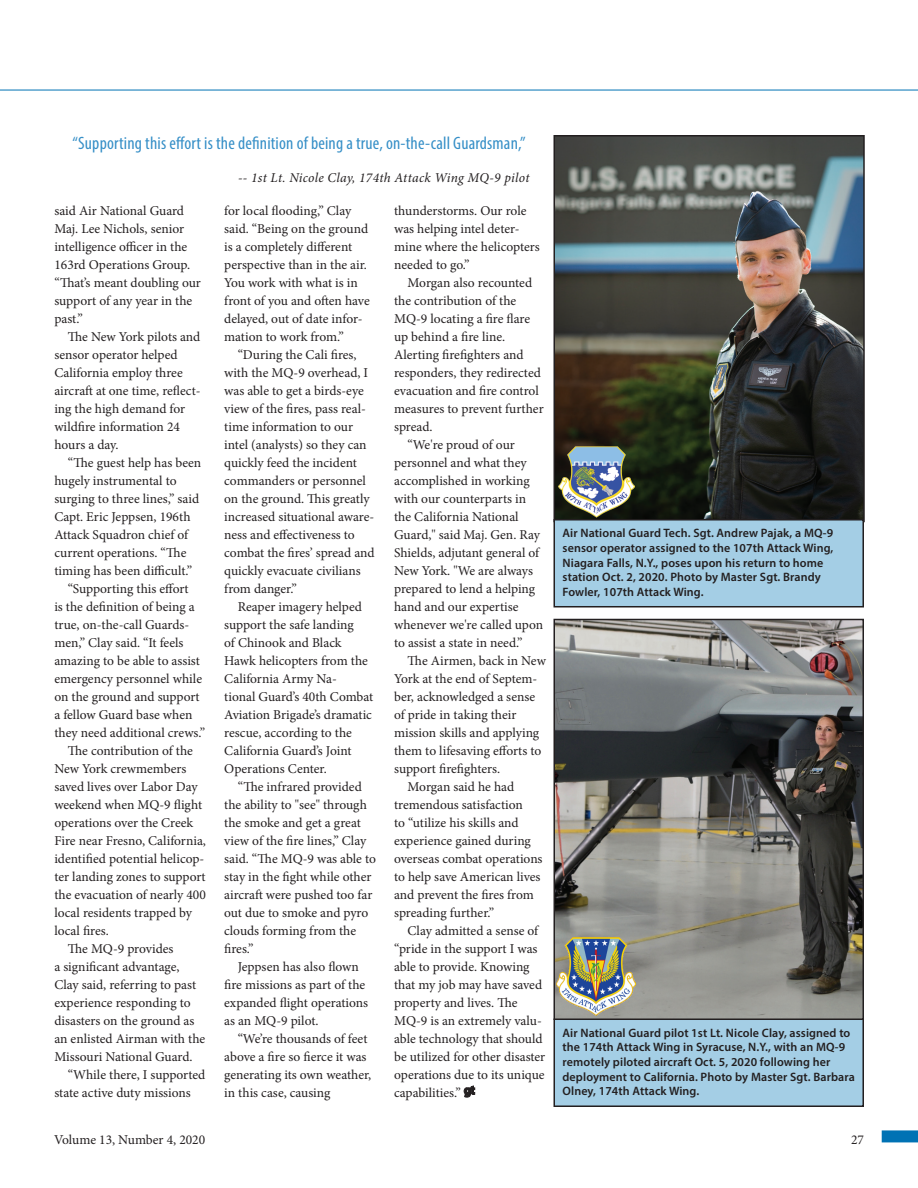
<style>
.page{position:relative;width:918px;height:1188px;background:#fff}
.page>*{position:absolute;margin:0;border:0;box-sizing:border-box;transform-origin:0 0}
.t1{font:condensed 18px "Myriad Pro";letter-spacing:.01em;color:#368fc7}
.t2{font:13.5px/18px "Minion Pro";color:#231f20}
.t3{font:italic 13.5px "Minion Pro";letter-spacing:.015em;color:#231f20}
.t4{font:600 12.15px/14.5px "Myriad Pro";letter-spacing:.01em;color:#231f20}
</style>
<div class="page">
<hr style="left:0;top:90px;width:918px;height:1px;background:#0072b4">
<div style="left:882px;top:1130px;width:36px;height:12px;background:#0072b4"></div>
<div style="left:554px;top:1019px;width:309px;height:87px;background:#a4cee5"></div>
<div style="left:554px;top:1018px;width:310px;height:89px;border:2px solid #231f20"></div>
<img style="left:557px;top:138px;width:305px;height:381px">
<div style="left:554px;top:135px;width:311px;height:387px;border:2px solid #231f20"></div>
<img style="left:557px;top:622px;width:304px;height:395px">
<div style="left:554px;top:619px;width:310px;height:401px;border:2px solid #231f20"></div>
<svg style="left:464px;top:1086px;width:11px;height:12px"></svg>
<div style="left:554px;top:520px;width:309px;height:87px;background:#a4cee5"></div>
<div style="left:554px;top:519px;width:310px;height:88px;border:2px solid #231f20"></div>
<img style="left:558px;top:444px;width:76px;height:76px">
<img style="left:556px;top:938px;width:80px;height:78px">
<h1 class="t1" style="left:72px;top:132px;width:455px">“Supporting this effort is the definition of being a true, on-the-call Guardsman,”</h1>
<p class="t3" style="left:238px;top:169px;width:293px">-- 1st Lt. Nicole Clay, 174th Attack Wing MQ-9 pilot</p>
<p class="t2" style="left:54px;top:202px;width:148px">said Air National Guard<br>Maj. Lee Nichols, senior intelligence officer in the<br>163rd Operations Group. “That’s meant doubling our support of any year in the past.”</p>
<p class="t2" style="left:54px;top:328px;width:148px;text-indent:14px">The New York pilots and sensor operator helped<br>California employ three aircraft at one time, reflect&shy;ing the high demand for wildfire information 24 hours a day.</p>
<p class="t2" style="left:68px;top:454px;width:135px">“The guest help has been</p>
<p class="t2" style="left:54px;top:472px;width:124px">hugely instrumental to</p>
<p class="t2" style="left:54px;top:490px;width:146px">surging to three lines,” said</p>
<p class="t2" style="left:54px;top:508px;width:138px">Capt. Eric Jeppsen, 196th</p>
<p class="t2" style="left:54px;top:526px;width:137px">Attack Squadron chief of</p>
<p class="t2" style="left:54px;top:544px;width:134px">current operations. “The</p>
<p class="t2" style="left:54px;top:562px;width:139px">timing has been difficult.”</p>
<p class="t2" style="left:68px;top:580px;width:122px">“Supporting this effort</p>
<p class="t2" style="left:54px;top:598px;width:142px">is the definition of being a</p>
<p class="t2" style="left:54px;top:616px;width:136px">true, on-the-call Guards-</p>
<p class="t2" style="left:54px;top:634px;width:131px">men,” Clay said. “It feels</p>
<p class="t2" style="left:54px;top:652px;width:147px">amazing to be able to assist</p>
<p class="t2" style="left:54px;top:670px;width:149px">emergency personnel while</p>
<p class="t2" style="left:54px;top:688px;width:147px">on the ground and support</p>
<p class="t2" style="left:54px;top:706px;width:140px">a fellow Guard base when</p>
<p class="t2" style="left:54px;top:724px;width:152px">they need additional crews.”</p>
<p class="t2" style="left:68px;top:742px;width:127px">The contribution of the</p>
<p class="t2" style="left:54px;top:760px;width:134px">New York crewmembers</p>
<p class="t2" style="left:54px;top:778px;width:145px">saved lives over Labor Day</p>
<p class="t2" style="left:54px;top:796px;width:149px">weekend when MQ-9 flight</p>
<p class="t2" style="left:54px;top:814px;width:140px">operations over the Creek</p>
<p class="t2" style="left:54px;top:832px;width:153px">Fire near Fresno, California,</p>
<p class="t2" style="left:54px;top:850px;width:151px">identified potential helicop-</p>
<p class="t2" style="left:54px;top:868px;width:153px">ter landing zones to support</p>
<p class="t2" style="left:54px;top:886px;width:153px">the evacuation of nearly 400</p>
<p class="t2" style="left:54px;top:904px;width:139px">local residents trapped by</p>
<p class="t2" style="left:54px;top:922px;width:56px">local fires.</p>
<p class="t2" style="left:68px;top:940px;width:107px">The MQ-9 provides</p>
<p class="t2" style="left:54px;top:958px;width:127px">a significant advantage,</p>
<p class="t2" style="left:54px;top:976px;width:143px">Clay said, referring to past</p>
<p class="t2" style="left:54px;top:994px;width:138px">experience responding to</p>
<p class="t2" style="left:54px;top:1012px;width:142px">disasters on the ground as</p>
<p class="t2" style="left:54px;top:1030px;width:152px">an enlisted Airman with the</p>
<p class="t2" style="left:54px;top:1048px;width:140px">Missouri National Guard.</p>
<p class="t2" style="left:68px;top:1066px;width:139px">“While there, I supported</p>
<p class="t2" style="left:54px;top:1084px;width:138px">state active duty missions</p>
<p class="t2" style="left:224px;top:202px;width:147px">for local flooding,” Clay said. “Being on the ground is a completely different perspective than in the air.<br>You work with what is in front of you and often have delayed, out of date infor&shy;mation to work from.”</p>
<p class="t2" style="left:224px;top:346px;width:152px;text-indent:14px">“During the Cali fires, with the MQ-9 overhead, I was able to get a birds-eye view of the fires, pass real&shy;time information to our intel (analysts) so they can quickly feed the incident commanders or personnel on the ground. This greatly increased situational aware&shy;ness and effectiveness to combat the fires’ spread and quickly evacuate civilians from danger.”</p>
<p class="t2" style="left:224px;top:598px;width:151px;text-indent:14px">Reaper imagery helped support the safe landing<br>of Chinook and Black<br>Hawk helicopters from the<br>California Army Na-<br>tional Guard’s 40th Combat<br>Aviation Brigade’s dramatic rescue, according to the<br>California Guard’s Joint<br>Operations Center.</p>
<p class="t2" style="left:224px;top:778px;width:153px;text-indent:14px">“The infrared provided the ability to "see" through the smoke and get a great view of the fire lines,” Clay said. “The MQ-9 was able to stay in the fight while other aircraft were pushed too far out due to smoke and pyro clouds forming from the fires.”</p>
<p class="t2" style="left:224px;top:958px;width:145px;text-indent:14px">Jeppsen has also flown fire missions as part of the expanded flight operations as an MQ-9 pilot.</p>
<p class="t2" style="left:224px;top:1030px;width:149px;text-indent:14px">“We’re thousands of feet above a fire so fierce it was generating its own weather, in this case, causing</p>
<p class="t2" style="left:394px;top:202px;width:147px">thunderstorms. Our role was helping intel deter&shy;mine where the helicopters needed to go.”</p>
<p class="t2" style="left:408px;top:274px;width:126px">Morgan also recounted</p>
<p class="t2" style="left:394px;top:292px;width:124px">the contribution of the</p>
<p class="t2" style="left:394px;top:310px;width:138px">MQ-9 locating a fire flare</p>
<p class="t2" style="left:394px;top:328px;width:113px">up behind a fire line.</p>
<p class="t2" style="left:394px;top:346px;width:131px">Alerting firefighters and</p>
<p class="t2" style="left:394px;top:364px;width:148px">responders, they redirected</p>
<p class="t2" style="left:394px;top:382px;width:146px">evacuation and fire control</p>
<p class="t2" style="left:394px;top:400px;width:151px">measures to prevent further</p>
<p class="t2" style="left:394px;top:418px;width:40px">spread.</p>
<p class="t2" style="left:408px;top:436px;width:109px">“We're proud of our</p>
<p class="t2" style="left:394px;top:454px;width:134px">personnel and what they</p>
<p class="t2" style="left:394px;top:472px;width:137px">accomplished in working</p>
<p class="t2" style="left:394px;top:490px;width:134px">with our counterparts in</p>
<p class="t2" style="left:394px;top:508px;width:126px">the California National</p>
<p class="t2" style="left:394px;top:526px;width:147px">Guard," said Maj. Gen. Ray</p>
<p class="t2" style="left:394px;top:544px;width:148px">Shields, adjutant general of</p>
<p class="t2" style="left:394px;top:562px;width:141px">New York. "We are always</p>
<p class="t2" style="left:394px;top:580px;width:143px">prepared to lend a helping</p>
<p class="t2" style="left:394px;top:598px;width:126px">hand and our expertise</p>
<p class="t2" style="left:394px;top:616px;width:151px">whenever we're called upon</p>
<p class="t2" style="left:394px;top:634px;width:130px">to assist a state in need.”</p>
<p class="t2" style="left:408px;top:652px;width:140px">The Airmen, back in New</p>
<p class="t2" style="left:394px;top:670px;width:145px">York at the end of Septem-</p>
<p class="t2" style="left:394px;top:688px;width:143px">ber, acknowledged a sense</p>
<p class="t2" style="left:394px;top:706px;width:124px">of pride in taking their</p>
<p class="t2" style="left:394px;top:724px;width:147px">mission skills and applying</p>
<p class="t2" style="left:394px;top:742px;width:149px">them to lifesaving efforts to</p>
<p class="t2" style="left:394px;top:759px;width:108px">support firefighters.</p>
<p class="t2" style="left:408px;top:777px;width:108px">Morgan said he had</p>
<p class="t2" style="left:394px;top:795px;width:130px">tremendous satisfaction</p>
<p class="t2" style="left:394px;top:813px;width:126px">to “utilize his skills and</p>
<p class="t2" style="left:394px;top:831px;width:138px">experience gained during</p>
<p class="t2" style="left:394px;top:849px;width:150px">overseas combat operations</p>
<p class="t2" style="left:394px;top:867px;width:148px">to help save American lives</p>
<p class="t2" style="left:394px;top:885px;width:141px">and prevent the fires from</p>
<p class="t2" style="left:394px;top:903px;width:102px">spreading further.”</p>
<p class="t2" style="left:408px;top:921px;width:133px">Clay admitted a sense of</p>
<p class="t2" style="left:394px;top:939px;width:145px">“pride in the support I was</p>
<p class="t2" style="left:394px;top:957px;width:137px">able to provide. Knowing</p>
<p class="t2" style="left:394px;top:975px;width:150px">that my job may have saved</p>
<p class="t2" style="left:394px;top:993px;width:125px">property and lives. The</p>
<p class="t2" style="left:394px;top:1011px;width:149px">MQ-9 is an extremely valu-</p>
<p class="t2" style="left:394px;top:1029px;width:150px">able technology that should</p>
<p class="t2" style="left:394px;top:1047px;width:153px">be utilized for other disaster</p>
<p class="t2" style="left:394px;top:1065px;width:152px">operations due to its unique</p>
<p class="t2" style="left:394px;top:1083px;width:68px">capabilities.”</p>
<p class="t4" style="left:563px;top:526px;width:272px">Air National Guard Tech. Sgt. Andrew Pajak, a MQ-9 sensor operator assigned to the 107th Attack Wing, Niagara Falls, N.Y., poses upon his return to home station Oct. 2, 2020. Photo by Master Sgt. Brandy Fowler, 107th Attack Wing.</p>
<p class="t4" style="left:563px;top:1025px;width:294px">Air National Guard pilot 1st Lt. Nicole Clay, assigned to the 174th Attack Wing in Syracuse, N.Y., with an MQ-9 remotely piloted aircraft Oct. 5, 2020 following her deployment to California. Photo by Master Sgt. Barbara Olney, 174th Attack Wing.</p>
<p class="t2" style="left:54px;top:1131px;width:153px">Volume 13, Number 4, 2020</p>
<p class="t2" style="left:851px;top:1131px;width:14px">27</p>
</div>
